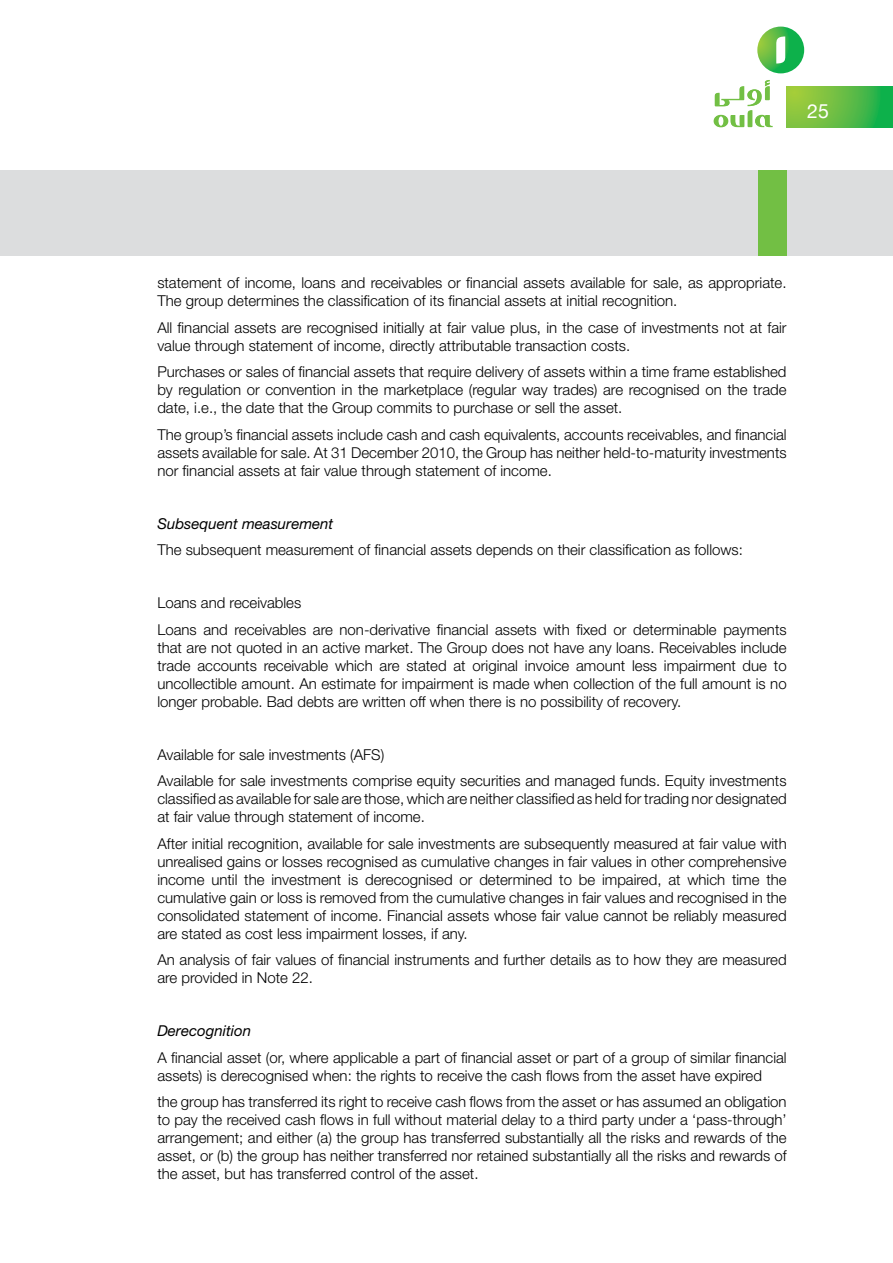
<style>
.page{position:relative;width:893px;height:1263px;background:#fff}
.page>*{position:absolute;margin:0;border:0;box-sizing:border-box;transform-origin:0 0}
.t1{font:19.5px "Helvetica Neue";color:#fff}
.t2{font:300 15px/18px "Helvetica Neue";color:#000}
.t3{font:italic 15px "Helvetica Neue";color:#000}
</style>
<div class="page">
<svg style="left:787px;top:86px;width:106px;height:41px;background:#5ebc44"></svg>
<svg style="left:714px;top:80px;width:59px;height:47px"></svg>
<svg style="left:757px;top:27px;width:47px;height:46px"></svg>
<svg style="left:776px;top:36px;width:9px;height:28px"></svg>
<div style="left:0;top:170px;width:893px;height:85px;background:#dcddde"></div>
<div style="left:758px;top:170px;width:29px;height:85px;background:#72bf44"></div>
<h1 class="t1" style="left:807px;top:99px;width:23px">25</h1>
<p class="t2" style="left:157px;top:274px;width:631px">statement of income, loans and receivables or financial assets available for sale, as appropriate.<br>The group determines the classification of its financial assets at initial recognition.</p>
<p class="t2" style="left:157px;top:318px;width:631px">All financial assets are recognised initially at fair value plus, in the case of investments not at fair value through statement of income, directly attributable transaction costs.</p>
<p class="t2" style="left:157px;top:363px;width:631px;text-align:justify">Purchases or sales of financial assets that require delivery of assets within a time frame established by regulation or convention in the marketplace (regular way trades) are recognised on the trade date, i.e., the date that the Group commits to purchase or sell the asset.</p>
<p class="t2" style="left:157px;top:425px;width:631px;text-align:justify">The group’s financial assets include cash and cash equivalents, accounts receivables, and financial assets available for sale. At 31 December 2010, the Group has neither held-to-maturity investments nor financial assets at fair value through statement of income.</p>
<p class="t3" style="left:157px;top:514px;width:177px">Subsequent measurement</p>
<p class="t2" style="left:157px;top:541px;width:587px">The subsequent measurement of financial assets depends on their classification as follows:</p>
<p class="t2" style="left:157px;top:589px;width:631px;line-height:26.5px">Loans and receivables<br>Loans and receivables are non-derivative financial assets with fixed or determinable payments</p>
<p class="t2" style="left:157px;top:638px;width:631px;text-align:justify">that are not quoted in an active market. The Group does not have any loans. Receivables include trade accounts receivable which are stated at original invoice amount less impairment due to uncollectible amount. An estimate for impairment is made when collection of the full amount is no longer probable. Bad debts are written off when there is no possibility of recovery.</p>
<p class="t2" style="left:157px;top:741px;width:631px;line-height:26.5px">Available for sale investments (AFS)<br>Available for sale investments comprise equity securities and managed funds. Equity investments</p>
<p class="t2" style="left:157px;top:790px;width:631px">classified as available for sale are those, which are neither classified as held for trading nor designated at fair value through statement of income.</p>
<p class="t2" style="left:157px;top:834px;width:631px;text-align:justify">After initial recognition, available for sale investments are subsequently measured at fair value with unrealised gains or losses recognised as cumulative changes in fair values in other comprehensive income until the investment is derecognised or determined to be impaired, at which time the cumulative gain or loss is removed from the cumulative changes in fair values and recognised in the consolidated statement of income. Financial assets whose fair value cannot be reliably measured are stated as cost less impairment losses, if any.</p>
<p class="t2" style="left:157px;top:951px;width:631px">An analysis of fair values of financial instruments and further details as to how they are measured are provided in Note 22.</p>
<p class="t3" style="left:157px;top:1022px;width:95px">Derecognition</p>
<p class="t2" style="left:157px;top:1048px;width:631px">A financial asset (or, where applicable a part of financial asset or part of a group of similar financial assets) is derecognised when: the rights to receive the cash flows from the asset have expired</p>
<p class="t2" style="left:157px;top:1093px;width:631px;text-align:justify">the group has transferred its right to receive cash flows from the asset or has assumed an obligation to pay the received cash flows in full without material delay to a third party under a ‘pass-through’ arrangement; and either (a) the group has transferred substantially all the risks and rewards of the asset, or (b) the group has neither transferred nor retained substantially all the risks and rewards of the asset, but has transferred control of the asset.</p>
</div>
